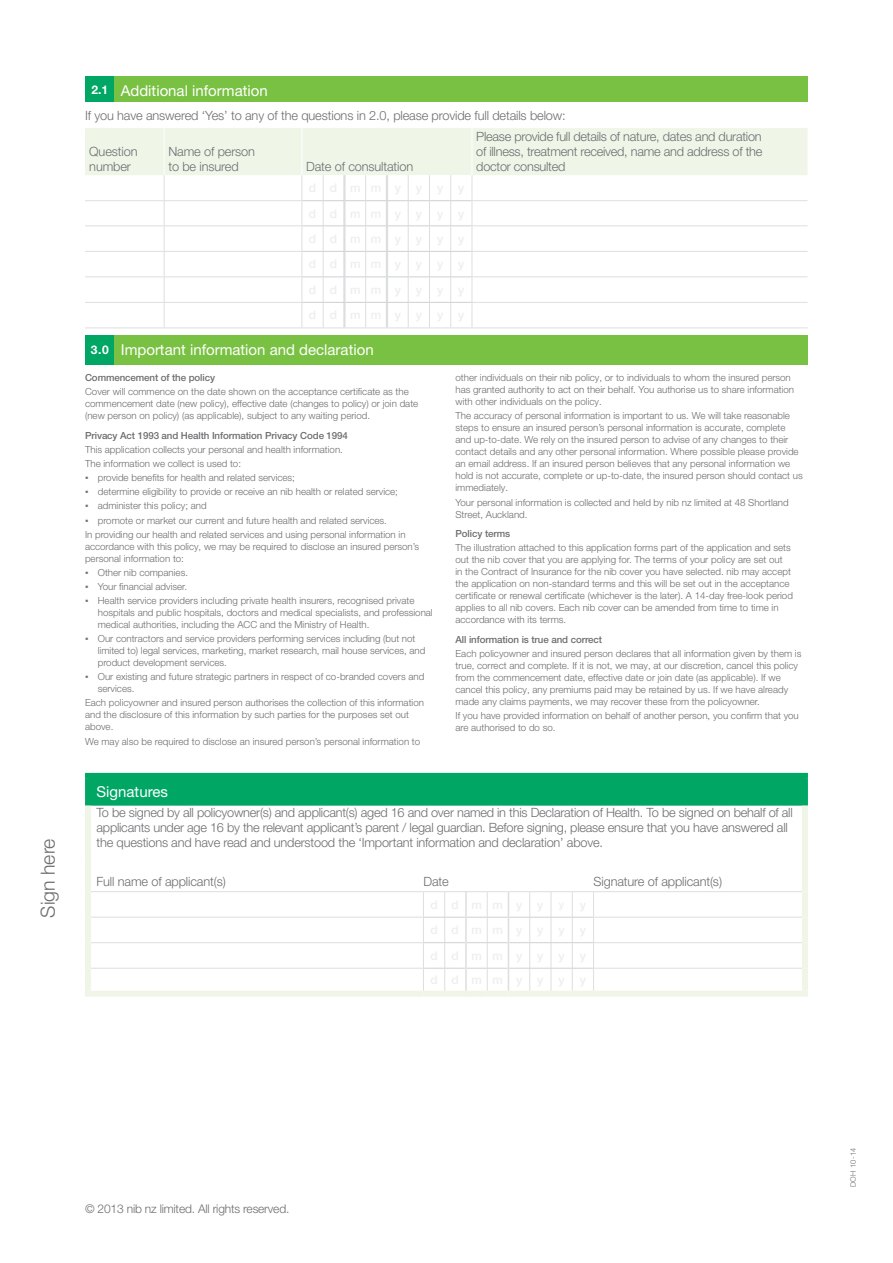
<style>
.page{position:relative;width:893px;height:1263px;background:#fff}
.page>*{position:absolute;margin:0;border:0;box-sizing:border-box;transform-origin:0 0}
.t1{font:300 19.5px "Helvetica Neue LT Pro";color:#6c6d70}
.t2{font:15px "Helvetica Neue LT Pro";color:#fff}
.t3{font:300 12.75px/15px "Helvetica Neue LT Pro";letter-spacing:-.015em;color:#6c6d70}
.t4{font:300 12px "Helvetica Neue LT Pro";letter-spacing:-.015em;color:#6c6d70}
.t5{font:300 9.75px/12px "Helvetica Neue LT Pro";color:#6c6d70}
.t6{font:500 9.75px "Helvetica Neue LT Pro";letter-spacing:-.01em;color:#6c6d70}
.t7{font:300 7.5px "Helvetica Neue LT Pro";letter-spacing:.03em;color:#6c6d70}
.s1{font-weight:700;font-size:12px}
.s2{font-family:"Georgia";font-weight:400}
.s3{font-family:"Helvetica Neue LT Std";font-stretch:condensed}
</style>
<div class="page">
<div style="left:85px;top:335px;width:30px;height:30px;background:#00a664"></div>
<div style="left:115px;top:335px;width:693px;height:30px;background:#79c142"></div>
<div style="left:85px;top:77px;width:30px;height:25px;background:#00a664"></div>
<div style="left:115px;top:77px;width:693px;height:25px;background:#79c142"></div>
<svg style="left:85px;top:128px;width:722px;height:200px"></svg>
<hr style="left:472px;top:327px;width:335px;height:1px;background:#dddee0">
<div style="left:88px;top:776px;width:717px;height:30px;background:#00a664"></div>
<div style="left:85px;top:773px;width:723px;height:6px;background:#00a664"></div>
<div style="left:85px;top:779px;width:6px;height:27px;background:#00a664"></div>
<div style="left:802px;top:779px;width:6px;height:27px;background:#00a664"></div>
<svg style="left:91px;top:916px;width:711px;height:52px"></svg>
<hr style="left:91px;top:891px;width:332px;height:1px;background:#dddee0">
<hr style="left:594px;top:891px;width:208px;height:1px;background:#dddee0">
<div style="left:85px;top:806px;width:6px;height:56px;background:#eff6e8"></div>
<div style="left:802px;top:806px;width:6px;height:56px;background:#eff6e8"></div>
<div style="left:85px;top:862px;width:6px;height:30px;background:#eff6e8"></div>
<div style="left:802px;top:862px;width:6px;height:30px;background:#eff6e8"></div>
<div style="left:85px;top:892px;width:6px;height:25px;background:#eff6e8"></div>
<div style="left:802px;top:892px;width:6px;height:25px;background:#eff6e8"></div>
<div style="left:85px;top:917px;width:6px;height:26px;background:#eff6e8"></div>
<div style="left:802px;top:917px;width:6px;height:26px;background:#eff6e8"></div>
<div style="left:85px;top:943px;width:6px;height:25px;background:#eff6e8"></div>
<div style="left:802px;top:943px;width:6px;height:25px;background:#eff6e8"></div>
<div style="left:85px;top:968px;width:6px;height:23px;background:#eff6e8"></div>
<div style="left:802px;top:968px;width:6px;height:23px;background:#eff6e8"></div>
<div style="left:85px;top:991px;width:338px;height:6px;background:#eff6e8"></div>
<div style="left:423px;top:991px;width:22px;height:6px;background:#eff6e8"></div>
<div style="left:445px;top:991px;width:21px;height:6px;background:#eff6e8"></div>
<div style="left:466px;top:991px;width:21px;height:6px;background:#eff6e8"></div>
<div style="left:487px;top:991px;width:21px;height:6px;background:#eff6e8"></div>
<div style="left:508px;top:991px;width:22px;height:6px;background:#eff6e8"></div>
<div style="left:530px;top:991px;width:21px;height:6px;background:#eff6e8"></div>
<div style="left:551px;top:991px;width:21px;height:6px;background:#eff6e8"></div>
<div style="left:572px;top:991px;width:22px;height:6px;background:#eff6e8"></div>
<div style="left:594px;top:991px;width:214px;height:6px;background:#eff6e8"></div>
<hr style="left:91px;top:917px;width:333px;height:1px;background:#dddee0">
<hr style="left:91px;top:942px;width:333px;height:1px;background:#dddee0">
<hr style="left:91px;top:968px;width:333px;height:1px;background:#dddee0">
<hr style="left:593px;top:917px;width:209px;height:1px;background:#dddee0">
<hr style="left:593px;top:942px;width:209px;height:1px;background:#dddee0">
<hr style="left:593px;top:968px;width:209px;height:1px;background:#dddee0">
<svg style="left:423px;top:891px;width:171px;height:100px"></svg>
<hr style="left:465px;top:892px;width:2px;height:25px;background:#dddee0">
<hr style="left:465px;top:917px;width:2px;height:26px;background:#dddee0">
<hr style="left:465px;top:943px;width:2px;height:25px;background:#dddee0">
<hr style="left:465px;top:968px;width:2px;height:23px;background:#dddee0">
<h2 class="t2" style="left:92px;top:81px;width:178px"><span class="s1">2.1</span> Additional information</h2>
<h3 class="t3" style="left:85px;top:107px;width:482px">If you have answered ‘Yes’ to any of the questions in 2.0, please provide full details below:</h3>
<h3 class="t3" style="left:89px;top:144px;width:50px">Question number</h3>
<h3 class="t3" style="left:168px;top:144px;width:88px">Name of person to be insured</h3>
<h3 class="t3" style="left:476px;top:129px;width:288px;text-align:justify">Please provide full details of nature, dates and duration of illness, treatment received, name and address of the doctor consulted</h3>
<h3 class="t3" style="left:306px;top:159px;width:109px">Date of consultation</h3>
<h1 class="t1" style="left:36px;top:918px;width:81px;rotate:-90deg">Sign here</h1>
<h2 class="t2" style="left:91px;top:340px;width:284px"><span class="s1">3.0</span> Important information and declaration</h2>
<p class="t6" style="left:85px;top:372px;width:132px">Commencement of the policy</p>
<p class="t5" style="left:85px;top:386px;width:335px">Cover will commence on the date shown on the acceptance certificate as the commencement date (new policy), effective date (changes to policy) or join date (new person on policy) (as applicable), subject to any waiting period.</p>
<p class="t6" style="left:85px;top:429px;width:264px">Privacy Act 1993 and Health Information Privacy Code 1994</p>
<p class="t5" style="left:85px;top:442px;width:259px;line-height:14.1px">This application collects your personal and health information.<br>The information we collect is used to:</p>
<p class="t5" style="left:85px;top:471px;width:211px"><span class="s2">▪</span> provide benefits for health and related services;</p>
<p class="t5" style="left:85px;top:486px;width:314px"><span class="s2">▪</span> determine eligibility to provide or receive an nib health or related service;</p>
<p class="t5" style="left:85px;top:500px;width:123px"><span class="s2">▪</span> administer this policy; and</p>
<p class="t5" style="left:85px;top:513px;width:322px;line-height:14.1px"><span class="s2">▪</span> promote or market our current and future health and related services.<br>In providing our health and related services and using personal information in</p>
<p class="t5" style="left:85px;top:540px;width:336px">accordance with this policy, we may be required to disclose an insured person’s personal information to:</p>
<p class="t5" style="left:85px;top:566px;width:105px"><span class="s2">▪</span> Other nib companies.</p>
<p class="t5" style="left:85px;top:580px;width:104px"><span class="s2">▪</span> Your financial adviser.</p>
<p class="t5" style="left:98px;top:594px;width:336px;text-indent:-13px"><span class="s2">▪</span> Health service providers including private health insurers, recognised private hospitals and public hospitals, doctors and medical specialists, and professional medical authorities, including the ACC and the Ministry of Health.</p>
<p class="t5" style="left:98px;top:632px;width:329px;text-indent:-13px"><span class="s2">▪</span> Our contractors and service providers performing services including (but not limited to) legal services, marketing, market research, mail house services, and product development services.</p>
<p class="t5" style="left:98px;top:671px;width:328px;text-indent:-13px"><span class="s2">▪</span> Our existing and future strategic partners in respect of co-branded covers and services.</p>
<p class="t5" style="left:85px;top:697px;width:340px">Each policyowner and insured person authorises the collection of this information and the disclosure of this information by such parties for the purposes set out above.</p>
<p class="t5" style="left:85px;top:735px;width:337px">We may also be required to disclose an insured person’s personal information to</p>
<p class="t5" style="left:455px;top:372px;width:340px">other individuals on their nib policy, or to individuals to whom the insured person has granted authority to act on their behalf. You authorise us to share information with other individuals on the policy.</p>
<p class="t5" style="left:455px;top:410px;width:349px">The accuracy of personal information is important to us. We will take reasonable steps to ensure an insured person’s personal information is accurate, complete and up-to-date. We rely on the insured person to advise of any changes to their contact details and any other personal information. Where possible please provide an email address. If an insured person believes that any personal information we hold is not accurate, complete or up-to-date, the insured person should contact us immediately.</p>
<p class="t5" style="left:455px;top:496px;width:335px">Your personal information is collected and held by nib nz limited at 48 Shortland<br>Street, Auckland.</p>
<p class="t6" style="left:455px;top:528px;width:56px">Policy terms</p>
<p class="t5" style="left:455px;top:541px;width:339px">The illustration attached to this application forms part of the application and sets out the nib cover that you are applying for. The terms of your policy are set out<br>in the Contract of Insurance for the nib cover you have selected. nib may accept the application on non-standard terms and this will be set out in the acceptance certificate or renewal certificate (whichever is the later). A 14-day free-look period applies to all nib covers. Each nib cover can be amended from time to time in accordance with its terms.</p>
<p class="t6" style="left:455px;top:633px;width:148px">All information is true and correct</p>
<p class="t5" style="left:455px;top:647px;width:347px">Each policyowner and insured person declares that all information given by them is true, correct and complete. If it is not, we may, at our discretion, cancel this policy from the commencement date, effective date or join date (as applicable). If we cancel this policy, any premiums paid may be retained by us. If we have already made any claims payments, we may recover these from the policyowner.</p>
<p class="t5" style="left:455px;top:709px;width:345px">If you have provided information on behalf of another person, you confirm that you are authorised to do so.</p>
<h2 class="t2" style="left:97px;top:782px;width:73px">Signatures</h2>
<p class="t3" style="left:97px;top:804px;width:698px">To be signed by all policyowner(s) and applicant(s) aged 16 and over named in this Declaration of Health. To be signed on behalf of all applicants under age 16 by the relevant applicant’s parent / legal guardian. Before signing, please ensure that you have answered all the questions and have read and understood the ‘Important information and declaration’ above.</p>
<h3 class="t3" style="left:97px;top:873px;width:131px">Full name of applicant(s)</h3>
<h3 class="t3" style="left:423px;top:873px;width:27px">Date</h3>
<h3 class="t3" style="left:594px;top:873px;width:130px">Signature of applicant(s)</h3>
<p class="t4" style="left:85px;top:1201px;width:206px"><span class="s3">©</span> 2013 nib nz limited. All rights reserved.</p>
<p class="t7" style="left:848px;top:1187px;width:41px;rotate:-90deg">DOH 10-14</p>
</div>
